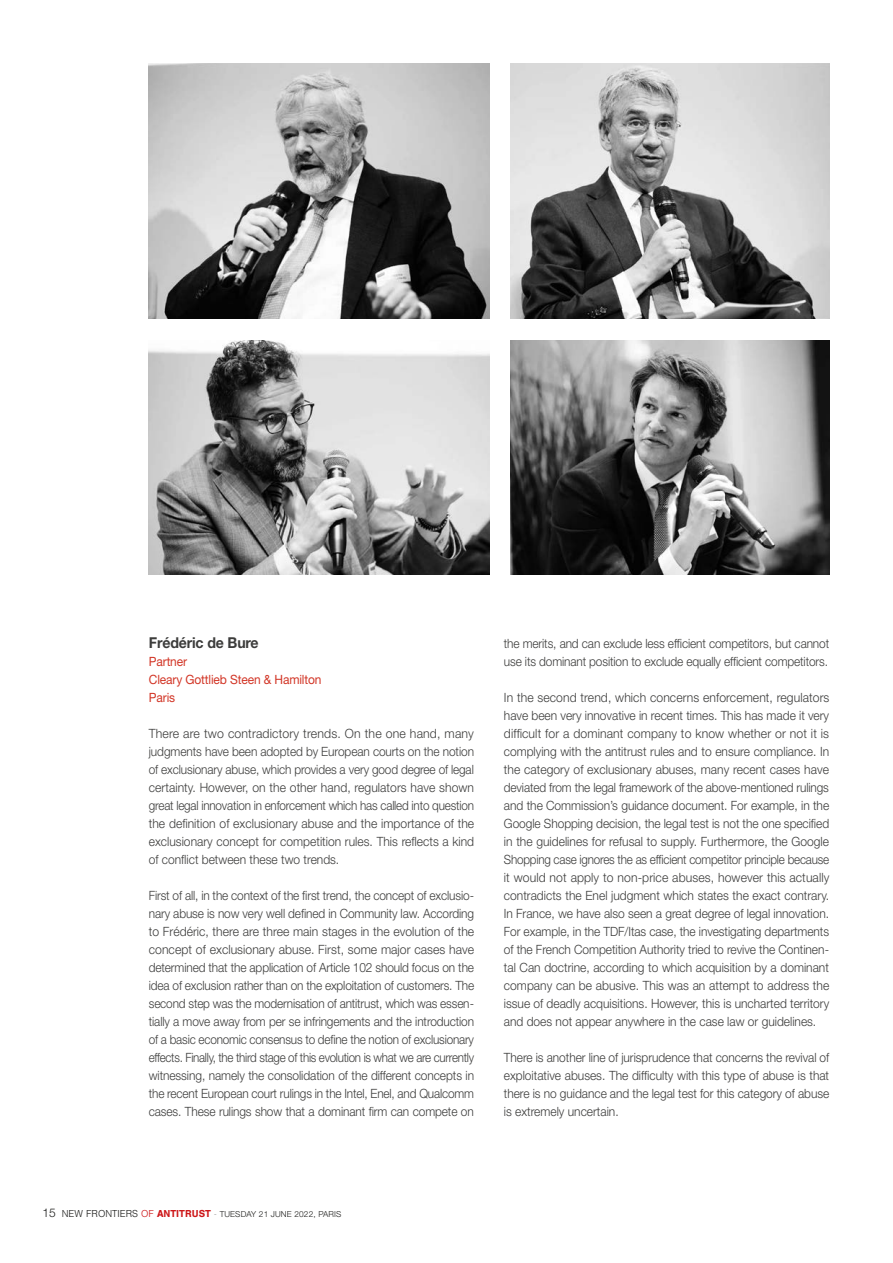
<style>
.page{position:relative;width:893px;height:1263px;background:#fff}
.page>*{position:absolute;margin:0;border:0;box-sizing:border-box;transform-origin:0 0}
.t1{font:700 15px "Helvetica Neue LT";letter-spacing:-.01em;color:#3c3c3b;scale:.94 1}
.t2{font:300 12.75px/18px "Helvetica Neue LT";letter-spacing:-.01em;color:#3c3c3b;text-align:justify;scale:.93 1}
.t3{font:300 12.75px/18px "Helvetica Neue LT";letter-spacing:-.01em;color:#3c3c3b;text-align:justify;scale:.95 1}
.t4{font:300 12.75px/18px "Helvetica Neue LT";letter-spacing:-.01em;color:#3c3c3b;text-align:justify;scale:.96 1}
.t5{font:12.75px/18px "Helvetica Neue LT";letter-spacing:-.01em;color:#d23627;scale:.94 1}
.t6{font:300 8.25px "Helvetica Neue LT";letter-spacing:.02em;color:#1d1d1b}
.s1{font-size:12px}
.s2{font-family:"Nimbus San";font-size:10.5px}
.s3{font-family:"Nimbus San";font-size:10.5px;color:#cd1719}
.s4{font-family:"Nimbus San";font-weight:700;font-size:10.5px;color:#cd1719}
.s5{font-weight:100;font-size:9px;color:#646363}
</style>
<div class="page">
<img style="left:510px;top:64px;width:319px;height:255px">
<img style="left:510px;top:340px;width:319px;height:234px">
<img style="left:149px;top:64px;width:340px;height:255px">
<img style="left:149px;top:340px;width:340px;height:234px">
<p class="t1" style="left:149px;top:633px;width:118px">Frédéric de Bure</p>
<p class="t5" style="left:149px;top:652px;width:185px">Partner<br>Cleary Gottlieb Steen &amp; Hamilton<br>Paris</p>
<p class="t4" style="left:149px;top:724px;width:340px">There are two contradictory trends. On the one hand, many judgments have been adopted by European courts on the notion of exclusionary abuse, which provides a very good degree of legal certainty. However, on the other hand, regulators have shown great legal innovation in enforcement which has called into question the definition of exclusionary abuse and the importance of the exclusionary concept for competition rules. This reflects a kind of conflict between these two trends.</p>
<p class="t2" style="left:149px;top:886px;width:351px">First of all, in the context of the first trend, the concept of exclusio&shy;nary abuse is now very well defined in Community law. According to Frédéric, there are three main stages in the evolution of the concept of exclusionary abuse. First, some major cases have determined that the application of Article 102 should focus on the idea of exclusion rather than on the exploitation of customers. The second step was the modernisation of antitrust, which was essen&shy;tially a move away from per se infringements and the introduction of a basic economic consensus to define the notion of exclusionary effects. Finally, the third stage of this evolution is what we are currently witnessing, namely the consolidation of the different concepts in the recent European court rulings in the Intel, Enel, and Qualcomm cases. These rulings show that a dominant firm can compete on</p>
<p class="t2" style="left:504px;top:634px;width:351px">the merits, and can exclude less efficient competitors, but cannot use its dominant position to exclude equally efficient competitors.</p>
<p class="t3" style="left:504px;top:688px;width:344px">In the second trend, which concerns enforcement, regulators have been very innovative in recent times. This has made it very difficult for a dominant company to know whether or not it is complying with the antitrust rules and to ensure compliance. In the category of exclusionary abuses, many recent cases have deviated from the legal framework of the above-mentioned rulings and the Commission’s guidance document. For example, in the Google Shopping decision, the legal test is not the one specified in the guidelines for refusal to supply. Furthermore, the Google Shopping case ignores the as efficient competitor principle because it would not apply to non-price abuses, however this actually contradicts the Enel judgment which states the exact contrary.<br>In France, we have also seen a great degree of legal innovation.<br>For example, in the TDF/Itas case, the investigating departments of the French Competition Authority tried to revive the Continen&shy;tal Can doctrine, according to which acquisition by a dominant company can be abusive. This was an attempt to address the issue of deadly acquisitions. However, this is uncharted territory and does not appear anywhere in the case law or guidelines.</p>
<p class="t2" style="left:504px;top:1048px;width:351px">There is another line of jurisprudence that concerns the revival of exploitative abuses. The difficulty with this type of abuse is that there is no guidance and the legal test for this category of abuse is extremely uncertain.</p>
<p class="t6" style="left:43px;top:1208px;width:300px"><span class="s1">15</span> <span class="s2">NEW FRONTIERS</span> <span class="s3">OF</span> <span class="s4">ANTITRUST</span> <span class="s5">-</span> TUESDAY 21 JUNE 2022, PARIS</p>
</div>
